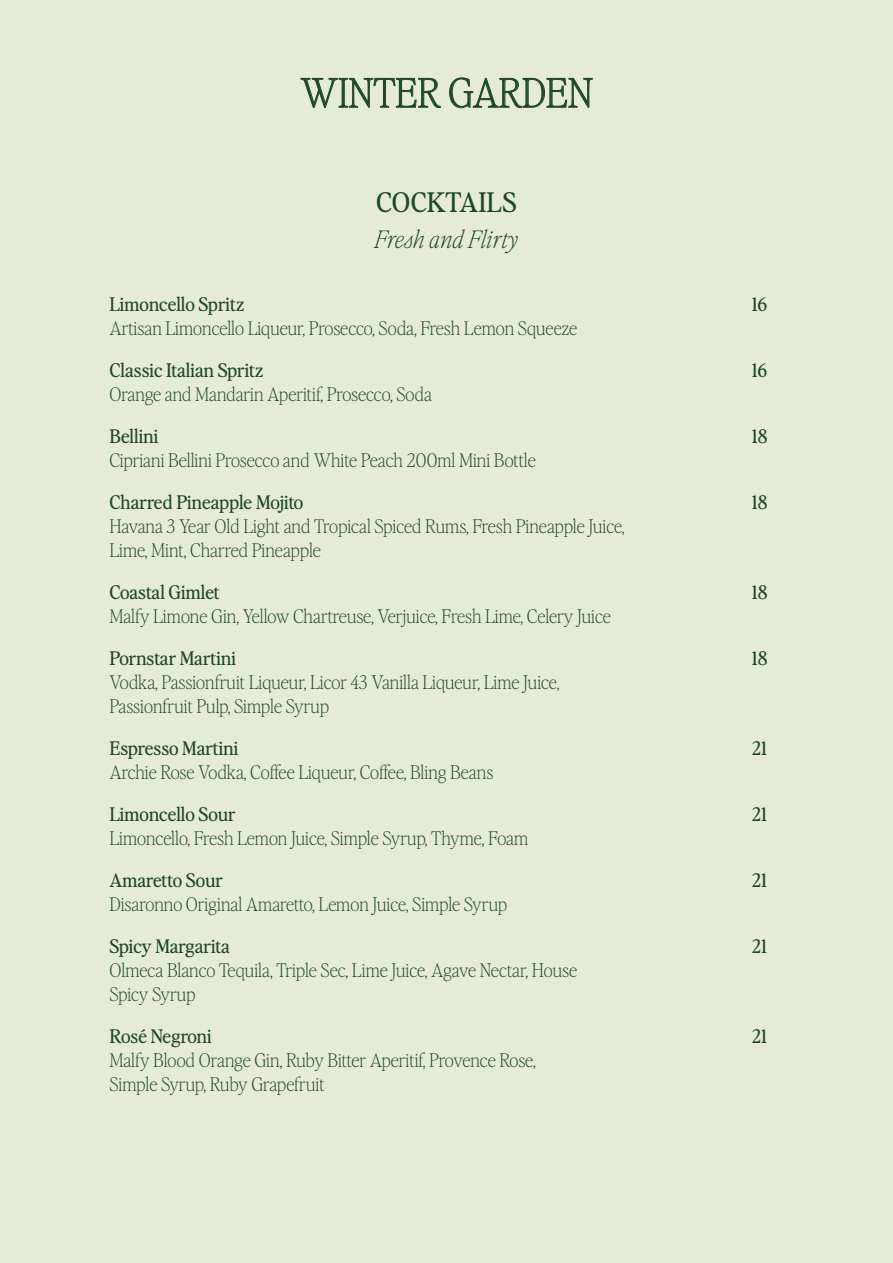
<style>
.page{position:relative;width:893px;height:1263px;background:#e5ebd5}
.page>*{position:absolute;margin:0;border:0;box-sizing:border-box;transform-origin:0 0}
.t1{font:100 39.75px "Editor's Note Text";color:#1d4727}
.t2{font:27px "Editor's Note Text";color:#1d4727}
.t3{font:italic 100 24px "Editor's Note Text";color:#1d4727}
.t4{font:100 18.75px/24px "Editor's Note Text";color:#1d4727}
.t5{font:18.75px "Editor's Note Text";color:#1d4727}
</style>
<div class="page">
<svg style="left:300px;top:77px;width:141px;height:31px"></svg>
<svg style="left:449px;top:77px;width:144px;height:32px"></svg>
<h1 class="t1" style="left:300px;top:64px;width:294px">WINTER GARDEN</h1>
<h2 class="t2" style="left:376px;top:183px;width:142px">COCKTAILS</h2>
<p class="t3" style="left:375px;top:222px;width:145px">Fresh and Flirty</p>
<p class="t5" style="left:109px;top:290px;width:136px">Limoncello Spritz</p>
<p class="t5" style="left:752px;top:290px;width:17px">16</p>
<p class="t4" style="left:109px;top:315px;width:469px">Artisan Limoncello Liqueur, Prosecco, Soda, Fresh Lemon Squeeze</p>
<p class="t5" style="left:109px;top:356px;width:156px">Classic Italian Spritz</p>
<p class="t5" style="left:752px;top:356px;width:17px">16</p>
<p class="t4" style="left:109px;top:381px;width:324px">Orange and Mandarin Aperitif, Prosecco, Soda</p>
<p class="t5" style="left:109px;top:422px;width:50px">Bellini</p>
<p class="t5" style="left:752px;top:422px;width:17px">18</p>
<p class="t4" style="left:109px;top:447px;width:428px">Cipriani Bellini Prosecco and White Peach 200ml Mini Bottle</p>
<p class="t5" style="left:109px;top:488px;width:196px">Charred Pineapple Mojito</p>
<p class="t5" style="left:752px;top:488px;width:17px">18</p>
<p class="t4" style="left:109px;top:513px;width:517px">Havana 3 Year Old Light and Tropical Spiced Rums, Fresh Pineapple Juice,<br>Lime, Mint, Charred Pineapple</p>
<p class="t5" style="left:109px;top:578px;width:112px">Coastal Gimlet</p>
<p class="t5" style="left:752px;top:578px;width:17px">18</p>
<p class="t4" style="left:109px;top:603px;width:503px">Malfy Limone Gin, Yellow Chartreuse, Verjuice, Fresh Lime, Celery Juice</p>
<p class="t5" style="left:109px;top:644px;width:128px">Pornstar Martini</p>
<p class="t5" style="left:752px;top:644px;width:17px">18</p>
<p class="t4" style="left:109px;top:669px;width:452px">Vodka, Passionfruit Liqueur, Licor 43 Vanilla Liqueur, Lime Juice,<br>Passionfruit Pulp, Simple Syrup</p>
<p class="t5" style="left:109px;top:734px;width:130px">Espresso Martini</p>
<p class="t5" style="left:752px;top:734px;width:17px">21</p>
<p class="t4" style="left:109px;top:759px;width:385px">Archie Rose Vodka, Coffee Liqueur, Coffee, Bling Beans</p>
<p class="t5" style="left:109px;top:800px;width:128px">Limoncello Sour</p>
<p class="t5" style="left:752px;top:800px;width:17px">21</p>
<p class="t4" style="left:109px;top:825px;width:420px">Limoncello, Fresh Lemon Juice, Simple Syrup, Thyme, Foam</p>
<p class="t5" style="left:109px;top:866px;width:115px">Amaretto Sour</p>
<p class="t5" style="left:752px;top:866px;width:17px">21</p>
<p class="t4" style="left:109px;top:891px;width:399px">Disaronno Original Amaretto, Lemon Juice, Simple Syrup</p>
<p class="t5" style="left:109px;top:932px;width:122px">Spicy Margarita</p>
<p class="t5" style="left:752px;top:932px;width:17px">21</p>
<p class="t4" style="left:109px;top:957px;width:469px">Olmeca Blanco Tequila, Triple Sec, Lime Juice, Agave Nectar, House<br>Spicy Syrup</p>
<p class="t5" style="left:109px;top:1022px;width:104px">Rosé Negroni</p>
<p class="t5" style="left:752px;top:1022px;width:17px">21</p>
<p class="t4" style="left:109px;top:1047px;width:428px">Malfy Blood Orange Gin, Ruby Bitter Aperitif, Provence Rose,<br>Simple Syrup, Ruby Grapefruit</p>
</div>
